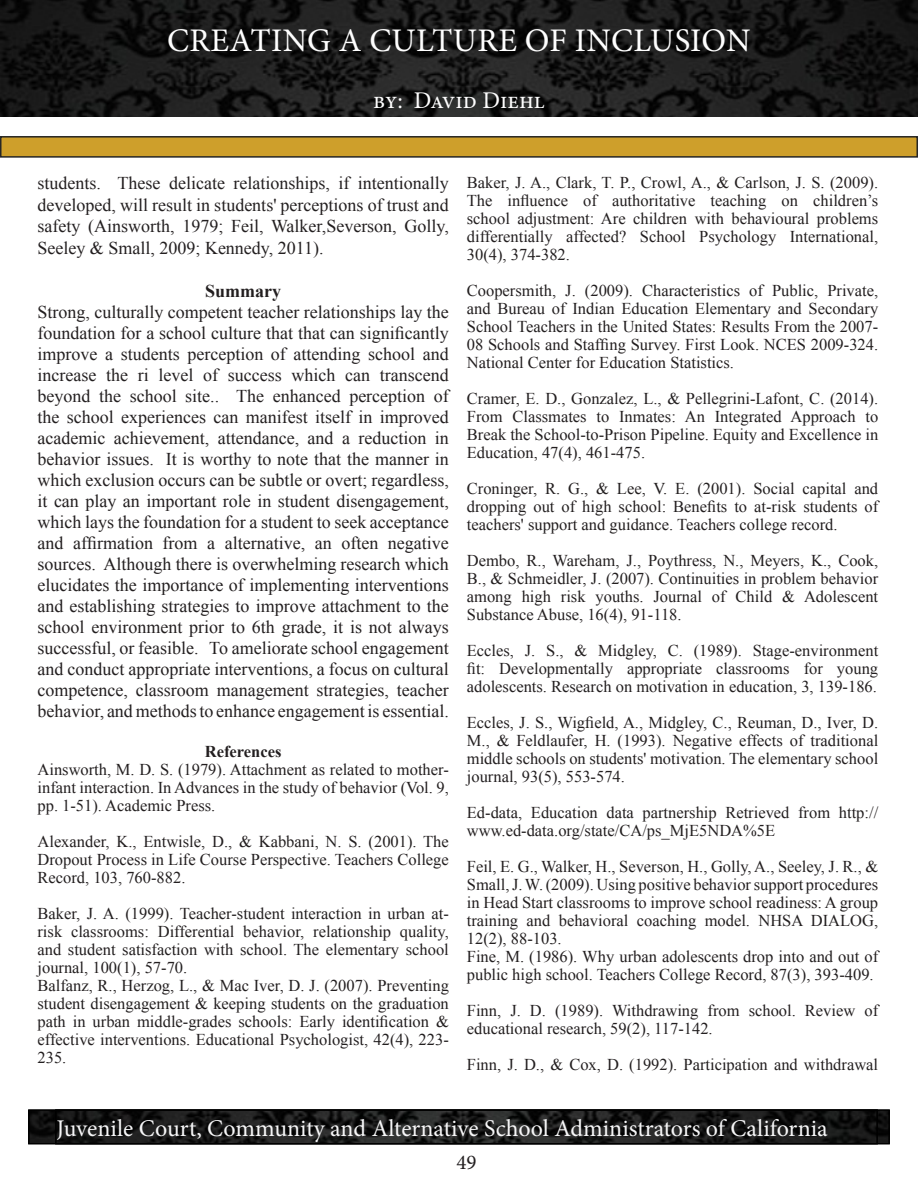
<style>
.page{position:relative;width:918px;height:1188px;background:#fff}
.page>*{position:absolute;margin:0;border:0;box-sizing:border-box;transform-origin:0 0}
.t1{font:33px "Minion Pro";letter-spacing:.01em;color:#fff}
.t2{font:24px "Minion Pro";color:#f7f7f8}
.t3{font:24px "Minion Pro";color:#fff}
.t4{font:21px "Minion Pro";color:#231f20}
.t5{font:18px/21px "Times New Roman";color:#231f20;text-align:justify}
.t6{font:700 18px "Times New Roman";color:#231f20}
.t7{font:16.5px/18px "Times New Roman";color:#231f20;text-align:justify}
.t8{font:700 16.5px "Times New Roman";color:#231f20}
</style>
<div class="page">
<img style="left:0;top:0;width:918px;height:116px">
<img style="left:31px;top:1112px;width:856px;height:29px">
<div style="left:55px;top:1109px;width:823px;height:35px;border:2px solid #000"></div>
<div style="left:1px;top:137px;width:916px;height:20px;background:#ce9f2b"></div>
<div style="left:0;top:136px;width:918px;height:22px;border:2px solid #262626"></div>
<p class="t1" style="left:167px;top:18px;width:585px">CREATING A CULTURE OF INCLUSION</p>
<p class="t3" style="left:373px;top:84px;width:173px">by: David Diehl</p>
<p class="t5" style="left:38px;top:172px;width:413px;line-height:21.6px">students. These delicate relationships, if intentionally developed, will result in students' perceptions of trust and safety (Ainsworth, 1979; Feil, Walker,Severson, Golly, Seeley &amp; Small, 2009; Kennedy, 2011).</p>
<p class="t6" style="left:205px;top:278px;width:77px">Summary</p>
<p class="t5" style="left:38px;top:301px;width:413px">Strong, culturally competent teacher relationships lay the foundation for a school culture that that can significantly improve a students perception of attending school and increase the ri level of success which can transcend beyond the school site.. The enhanced perception of the school experiences can manifest itself in improved academic achievement, attendance, and a reduction in behavior issues. It is worthy to note that the manner in which exclusion occurs can be subtle or overt; regardless, it can play an important role in student disengagement, which lays the foundation for a student to seek acceptance and affirmation from a alternative, an often negative sources. Although there is overwhelming research which elucidates the importance of implementing interventions and establishing strategies to improve attachment to the school environment prior to 6th grade, it is not always successful, or feasible. To ameliorate school engagement and conduct appropriate interventions, a focus on cultural competence, classroom management strategies, teacher behavior, and methods to enhance engagement is essential.</p>
<p class="t8" style="left:205px;top:740px;width:78px">References</p>
<p class="t7" style="left:38px;top:760px;width:413px">Ainsworth, M. D. S. (1979). Attachment as related to mother&shy;infant interaction. In Advances in the study of behavior (Vol. 9, pp. 1-51). Academic Press.</p>
<p class="t7" style="left:38px;top:832px;width:413px">Alexander, K., Entwisle, D., &amp; Kabbani, N. S. (2001). The Dropout Process in Life Course Perspective. Teachers College Record, 103, 760-882.</p>
<p class="t7" style="left:38px;top:904px;width:413px">Baker, J. A. (1999). Teacher-student interaction in urban at&shy;risk classrooms: Differential behavior, relationship quality, and student satisfaction with school. The elementary school journal, 100(1), 57-70.</p>
<p class="t7" style="left:38px;top:976px;width:413px">Balfanz, R., Herzog, L., &amp; Mac Iver, D. J. (2007). Preventing student disengagement &amp; keeping students on the graduation path in urban middle-grades schools: Early identification &amp; effective interventions. Educational Psychologist, 42(4), 223- 235.</p>
<p class="t7" style="left:467px;top:173px;width:413px">Baker, J. A., Clark, T. P., Crowl, A., &amp; Carlson, J. S. (2009).<br>The influence of authoritative teaching on children’s school adjustment: Are children with behavioural problems differentially affected? School Psychology International, 30(4), 374-382.</p>
<p class="t7" style="left:467px;top:281px;width:413px">Coopersmith, J. (2009). Characteristics of Public, Private, and Bureau of Indian Education Elementary and Secondary School Teachers in the United States: Results From the 2007- 08 Schools and Staffing Survey. First Look. NCES 2009-324.<br>National Center for Education Statistics.</p>
<p class="t7" style="left:467px;top:389px;width:413px">Cramer, E. D., Gonzalez, L., &amp; Pellegrini-Lafont, C. (2014).<br>From Classmates to Inmates: An Integrated Approach to Break the School-to-Prison Pipeline. Equity and Excellence in Education, 47(4), 461-475.</p>
<p class="t7" style="left:467px;top:479px;width:413px">Croninger, R. G., &amp; Lee, V. E. (2001). Social capital and dropping out of high school: Benefits to at-risk students of teachers' support and guidance. Teachers college record.</p>
<p class="t7" style="left:467px;top:551px;width:413px">Dembo, R., Wareham, J., Poythress, N., Meyers, K., Cook, B., &amp; Schmeidler, J. (2007). Continuities in problem behavior among high risk youths. Journal of Child &amp; Adolescent Substance Abuse, 16(4), 91-118.</p>
<p class="t7" style="left:467px;top:641px;width:413px">Eccles, J. S., &amp; Midgley, C. (1989). Stage-environment fit: Developmentally appropriate classrooms for young adolescents. Research on motivation in education, 3, 139-186.</p>
<p class="t7" style="left:467px;top:713px;width:413px">Eccles, J. S., Wigfield, A., Midgley, C., Reuman, D., Iver, D.<br>M., &amp; Feldlaufer, H. (1993). Negative effects of traditional middle schools on students' motivation. The elementary school journal, 93(5), 553-574.</p>
<p class="t7" style="left:467px;top:803px;width:413px">Ed-data, Education data partnership Retrieved from http:// www.ed-data.org/state/CA/ps_MjE5NDA%5E</p>
<p class="t7" style="left:467px;top:857px;width:413px">Feil, E. G., Walker, H., Severson, H., Golly, A., Seeley, J. R., &amp; Small, J. W. (2009). Using positive behavior support procedures in Head Start classrooms to improve school readiness: A group training and behavioral coaching model. NHSA DIALOG, 12(2), 88-103.</p>
<p class="t7" style="left:467px;top:947px;width:413px">Fine, M. (1986). Why urban adolescents drop into and out of public high school. Teachers College Record, 87(3), 393-409.</p>
<p class="t7" style="left:467px;top:1001px;width:413px">Finn, J. D. (1989). Withdrawing from school. Review of educational research, 59(2), 117-142.</p>
<p class="t7" style="left:467px;top:1055px;width:413px">Finn, J. D., &amp; Cox, D. (1992). Participation and withdrawal</p>
<h2 class="t2" style="left:57px;top:1112px;width:773px">Juvenile Court, Community and Alternative School Administrators of California</h2>
<p class="t4" style="left:456px;top:1149px;width:22px">49</p>
</div>
